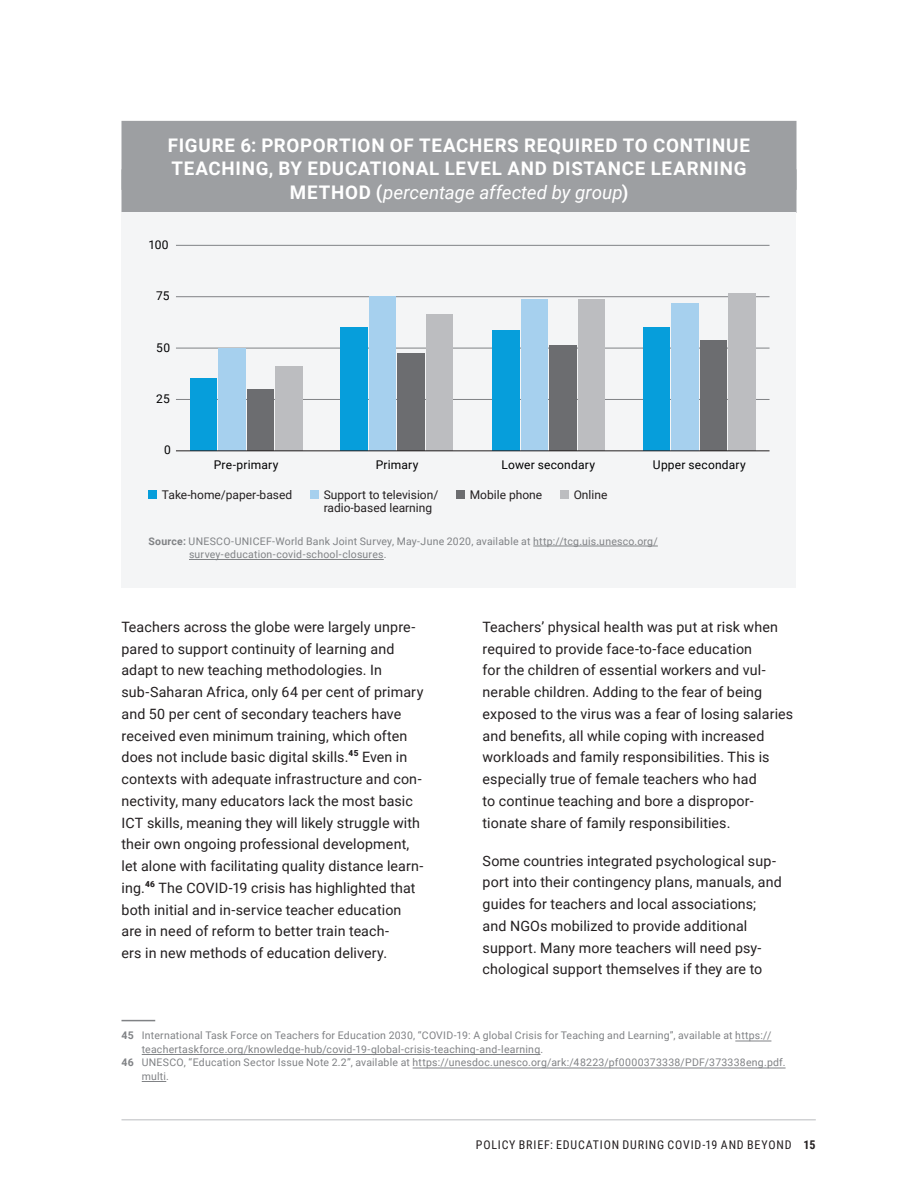
<style>
.page{position:relative;width:918px;height:1188px;background:#fff}
.page>*{position:absolute;margin:0;border:0;box-sizing:border-box;transform-origin:0 0}
.CHART_TABLE_H1_two_l{font:700 18.75px/22.5px "Roboto";letter-spacing:.04em;color:#fff}
.CHART_TABLE_H1{font:italic 18.75px "Roboto";color:#fff}
.TX_ragged_column{font:14.25px/21.8px "Roboto";letter-spacing:.01em;color:#231f20}
.t1{font:12px/13.5px "Roboto";color:#231f20}
.t2{font:12px "Roboto";letter-spacing:.015em;color:#000001}
.t3{font:12px "Roboto Condensed";letter-spacing:.065em;color:#231f20}
.FN_for_body_text{font:10.5px/13.5px "Roboto";letter-spacing:.02em;color:#808285}
.Source{font:10.5px/13.5px "Roboto";letter-spacing:.02em;color:#808285}
.s1{font-weight:700;font-style:normal}
.s2{font-weight:700}
</style>
<div class="page">
<hr style="left:122px;top:1119px;width:694px;height:1px;background:#d1d2d4">
<div style="left:122px;top:121px;width:674px;height:69px;background:#9d9fa2"></div>
<div style="left:122px;top:169px;width:674px;height:44px;background:#9d9fa2"></div>
<div style="left:122px;top:212px;width:674px;height:376px;background:#f4f5f6"></div>
<hr style="left:176px;top:245px;width:594px;height:1px;background:#808285">
<hr style="left:176px;top:296px;width:594px;height:1px;background:#808285">
<hr style="left:176px;top:348px;width:594px;height:1px;background:#808285">
<hr style="left:176px;top:399px;width:594px;height:1px;background:#808285">
<div style="left:643px;top:327px;width:27px;height:124px;background:#069edb"></div>
<div style="left:672px;top:304px;width:27px;height:147px;background:#a6d0ee"></div>
<div style="left:700px;top:340px;width:27px;height:111px;background:#6c6d70"></div>
<div style="left:729px;top:294px;width:27px;height:157px;background:#bcbdc0"></div>
<div style="left:492px;top:330px;width:27px;height:121px;background:#069edb"></div>
<div style="left:521px;top:300px;width:27px;height:151px;background:#a6d0ee"></div>
<div style="left:549px;top:345px;width:27px;height:106px;background:#6c6d70"></div>
<div style="left:578px;top:300px;width:27px;height:151px;background:#bcbdc0"></div>
<div style="left:341px;top:327px;width:27px;height:124px;background:#069edb"></div>
<div style="left:369px;top:297px;width:27px;height:154px;background:#a6d0ee"></div>
<div style="left:398px;top:353px;width:27px;height:98px;background:#6c6d70"></div>
<div style="left:426px;top:314px;width:27px;height:137px;background:#bcbdc0"></div>
<div style="left:190px;top:379px;width:27px;height:72px;background:#069edb"></div>
<div style="left:218px;top:348px;width:27px;height:103px;background:#a6d0ee"></div>
<div style="left:247px;top:390px;width:27px;height:61px;background:#6c6d70"></div>
<div style="left:275px;top:366px;width:27px;height:85px;background:#bcbdc0"></div>
<div style="left:148px;top:490px;width:10px;height:9px;background:#069edb"></div>
<div style="left:310px;top:490px;width:9px;height:9px;background:#a6d0ee"></div>
<div style="left:456px;top:490px;width:9px;height:9px;background:#6c6d70"></div>
<div style="left:560px;top:490px;width:9px;height:9px;background:#bcbdc0"></div>
<hr style="left:176px;top:451px;width:594px;height:1px;background:#231f20">
<hr style="left:122px;top:1020px;width:33px;height:1px;background:#808285">
<hr style="left:735px;top:1041px;width:36px;height:1px;background:#808285">
<hr style="left:142px;top:1054px;width:398px;height:1px;background:#808285">
<hr style="left:413px;top:1068px;width:373px;height:1px;background:#808285">
<svg style="left:142px;top:1081px;width:24px;height:1px"></svg>
<hr style="left:533px;top:546px;width:125px;height:1px;background:#808285">
<hr style="left:189px;top:559px;width:195px;height:1px;background:#808285">
<p class="CHART_TABLE_H1_two_l" style="left:168px;top:133px;width:584px">FIGURE 6: PROPORTION OF TEACHERS REQUIRED TO CONTINUE<br>TEACHING, BY EDUCATIONAL LEVEL AND DISTANCE LEARNING</p>
<p class="CHART_TABLE_H1" style="left:290px;top:180px;width:340px"><span class="s1">METHOD (</span>percentage affected by group<span class="s1">)</span></p>
<p class="t2" style="left:148px;top:236px;width:22px">100</p>
<p class="t2" style="left:156px;top:288px;width:15px">75</p>
<p class="t2" style="left:156px;top:339px;width:15px">50</p>
<p class="t2" style="left:156px;top:390px;width:15px">25</p>
<p class="t2" style="left:164px;top:442px;width:8px">0</p>
<p class="t2" style="left:214px;top:456px;width:66px">Pre-primary</p>
<p class="t2" style="left:376px;top:456px;width:44px">Primary</p>
<p class="t2" style="left:502px;top:456px;width:95px">Lower secondary</p>
<p class="t2" style="left:653px;top:456px;width:94px">Upper secondary</p>
<p class="t1" style="left:162px;top:487px;width:132px">Take-home/paper-based</p>
<p class="t1" style="left:324px;top:487px;width:116px">Support to television/ radio-based learning</p>
<p class="t1" style="left:470px;top:487px;width:74px">Mobile phone</p>
<p class="t1" style="left:574px;top:487px;width:35px">Online</p>
<p class="Source" style="left:189px;top:534px;width:470px;text-indent:-40px"><span class="s2">Source:</span> UNESCO-UNICEF-World Bank Joint Survey, May-June 2020, available at http://tcg.uis.unesco.org/ survey-education-covid-school-closures.</p>
<p class="TX_ragged_column" style="left:122px;top:615px;width:303px">Teachers across the globe were largely unpre&shy;pared to support continuity of learning and adapt to new teaching methodologies. In sub-Saharan Africa, only 64 per cent of primary and 50 per cent of secondary teachers have received even minimum training, which often does not include basic digital skills.<sup>45</sup> Even in contexts with adequate infrastructure and con&shy;nectivity, many educators lack the most basic ICT skills, meaning they will likely struggle with their own ongoing professional development, let alone with facilitating quality distance learn&shy;ing.<sup>46</sup> The COVID-19 crisis has highlighted that both initial and in-service teacher education are in need of reform to better train teach-<br>ers in new methods of education delivery.</p>
<p class="TX_ragged_column" style="left:483px;top:615px;width:312px">Teachers’ physical health was put at risk when required to provide face-to-face education<br>for the children of essential workers and vul&shy;nerable children. Adding to the fear of being exposed to the virus was a fear of losing salaries and benefits, all while coping with increased workloads and family responsibilities. This is especially true of female teachers who had<br>to continue teaching and bore a dispropor&shy;tionate share of family responsibilities.</p>
<p class="TX_ragged_column" style="left:483px;top:849px;width:301px">Some countries integrated psychological sup&shy;port into their contingency plans, manuals, and guides for teachers and local associations; and NGOs mobilized to provide additional support. Many more teachers will need psy&shy;chological support themselves if they are to</p>
<p class="FN_for_body_text" style="left:142px;top:1029px;width:631px;text-indent:-20px"><span class="s2">45</span> International Task Force on Teachers for Education 2030, “COVID-19: A global Crisis for Teaching and Learning”, available at https:// teachertaskforce.org/knowledge-hub/covid-19-global-crisis-teaching-and-learning.</p>
<p class="FN_for_body_text" style="left:142px;top:1056px;width:645px;text-indent:-20px"><span class="s2">46</span> UNESCO, “Education Sector Issue Note 2.2”, available at https://unesdoc.unesco.org/ark:/48223/pf0000373338/PDF/373338eng.pdf. multi.</p>
<p class="t3" style="left:476px;top:1136px;width:341px">POLICY BRIEF: EDUCATION DURING COVID-19 AND BEYOND <span class="s2">15</span></p>
</div>
